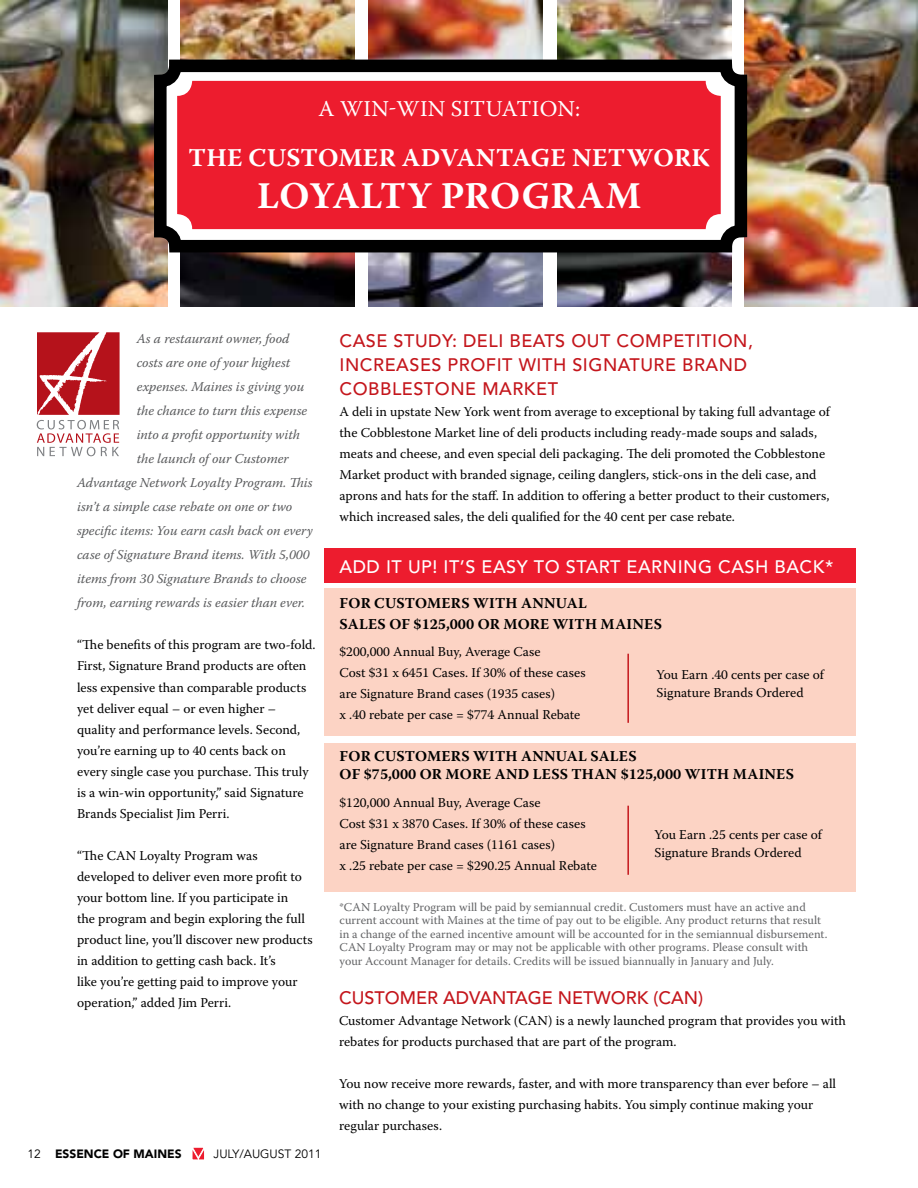
<style>
.page{position:relative;width:918px;height:1188px;background:#fff}
.page>*{position:absolute;margin:0;border:0;box-sizing:border-box;transform-origin:0 0}
.t1{font:700 37.5px "Warnock Pro";letter-spacing:.025em;color:#fff}
.t2{font:700 25.5px "Warnock Pro";letter-spacing:.01em;color:#fff}
.t3{font:22.5px "Warnock Pro";letter-spacing:.02em;color:#fff}
.t4{font:500 18px "Avenir";letter-spacing:.03em;color:#c4161c}
.t5{font:500 18px "Avenir";letter-spacing:.03em;color:#fff}
.t6{font:500 18px "Avenir";color:#c4161c}
.t7{font:700 15px/21px "Warnock Pro";letter-spacing:.01em;color:#000}
.t8{font:13.5px/21px "Warnock Pro";color:#000}
.t9{font:italic 13.5px "Warnock Pro";color:#58595b}
.t10{font:12px/13.5px "Warnock Pro";color:#636466}
.t11{font:900 12px "Avenir";color:#000}
.t12{font:12px "Avenir";color:#000}
.s1{font-weight:400}
</style>
<div class="page">
<svg style="left:192px;top:1147px;width:12px;height:13px"></svg>
<div style="left:324px;top:743px;width:531px;height:147px;background:#fcd3c4"></div>
<div style="left:324px;top:589px;width:531px;height:147px;background:#fcd3c4"></div>
<div style="left:324px;top:548px;width:531px;height:35px;background:#ed1c2e"></div>
<img style="left:0;top:0;width:167px;height:306px">
<img style="left:181px;top:0;width:174px;height:306px">
<img style="left:368px;top:0;width:174px;height:306px">
<img style="left:557px;top:0;width:174px;height:306px">
<img style="left:745px;top:0;width:173px;height:306px">
<div style="left:160px;top:66px;width:581px;height:180px;background:#fff;border-radius:15px"></div>
<div style="left:154px;top:60px;width:593px;height:192px;border:13px solid #000;border-radius:15px"></div>
<div style="left:177px;top:81px;width:544px;height:148px;background:#ed1c2e;border-radius:15px"></div>
<hr style="left:627px;top:654px;width:2px;height:69px;background:#c4161c">
<hr style="left:627px;top:806px;width:2px;height:69px;background:#c4161c">
<svg style="left:37px;top:332px;width:83px;height:124px"></svg>
<h3 class="t3" style="left:319px;top:95px;width:159px">A Win-Win Situatio</h3>
<h3 class="t3" style="left:558px;top:95px;width:24px">n:</h3>
<h2 class="t2" style="left:189px;top:142px;width:523px">THE CUSTOMER ADVANTAGE NETWORK</h2>
<h1 class="t1" style="left:257px;top:173px;width:386px">LOYALTY PROGRAM</h1>
<p class="t9" style="left:137px;top:331px;width:154px">As a restaurant owner, food</p>
<p class="t9" style="left:137px;top:355px;width:155px">costs are one of your highest</p>
<p class="t9" style="left:137px;top:379px;width:169px">expenses. Maines is giving you</p>
<p class="t9" style="left:137px;top:403px;width:172px">the chance to turn this expense</p>
<p class="t9" style="left:137px;top:427px;width:165px">into a profit opportunity with</p>
<p class="t9" style="left:137px;top:451px;width:153px">the launch of our Customer</p>
<p class="t9" style="left:77px;top:475px;width:237px">Advantage Network Loyalty Program. This</p>
<p class="t9" style="left:77px;top:499px;width:217px">isn’t a simple case rebate on one or two</p>
<p class="t9" style="left:77px;top:523px;width:237px">specific items: You earn cash back on every</p>
<p class="t9" style="left:77px;top:547px;width:234px">case of Signature Brand items. With 5,000</p>
<p class="t9" style="left:77px;top:571px;width:231px">items from 30 Signature Brands to choose</p>
<p class="t9" style="left:77px;top:595px;width:230px">from, earning rewards is easier than ever.</p>
<p class="t8" style="left:77px;top:634px;width:240px">“The benefits of this program are two-fold.<br>First, Signature Brand products are often less expensive than comparable products yet deliver equal – or even higher – quality and performance levels. Second, you’re earning up to 40 cents back on every single case you purchase. This truly is a win-win opportunity,” said Signature Brands Specialist Jim Perri.</p>
<p class="t8" style="left:77px;top:844px;width:237px">“The CAN Loyalty Program was developed to deliver even more profit to your bottom line. If you participate in<br>the program and begin exploring the full product line, you’ll discover new products in addition to getting cash back. It’s<br>like you’re getting paid to improve your operation,” added Jim Perri.</p>
<p class="t11" style="left:27px;top:1146px;width:156px"><span class="s1">12</span> ESSENCE OF MAINES</p>
<p class="t12" style="left:214px;top:1147px;width:109px">JULY/AUGUST 2011</p>
<h3 class="t4" style="left:340px;top:331px;width:134px">CASE STU DY: DELI</h3>
<h3 class="t4" style="left:509px;top:331px;width:133px">BEATS OUT COMPETITIO</h3>
<h3 class="t4" style="left:733px;top:331px;width:21px">N,</h3>
<h3 class="t4" style="left:340px;top:355px;width:33px">INCRE</h3>
<h3 class="t4" style="left:396px;top:355px;width:25px">ASES</h3>
<h3 class="t4" style="left:448px;top:355px;width:84px">PROFIT WITH</h3>
<h3 class="t4" style="left:572px;top:355px;width:70px">SIG NATURE</h3>
<h3 class="t4" style="left:682px;top:355px;width:66px">BRAND</h3>
<h3 class="t4" style="left:340px;top:379px;width:65px">COBBLESTO</h3>
<h3 class="t4" style="left:450px;top:379px;width:97px">NE MARKET</h3>
<p class="t8" style="left:340px;top:401px;width:492px">A deli in upstate New York went from average to exceptional by taking full advantage of the Cobblestone Market line of deli products including ready-made soups and salads, meats and cheese, and even special deli packaging. The deli promoted the Cobblestone Market product with branded signage, ceiling danglers, stick-ons in the deli case, and aprons and hats for the staff. In addition to offering a better product to their customers, which increased sales, the deli qualified for the 40 cent per case rebate.</p>
<h3 class="t5" style="left:340px;top:556px;width:495px">ADD IT UP! IT’S EASY TO START EARNI NG CASH BACK*</h3>
<p class="t7" style="left:340px;top:592px;width:324px">FOR CUSTOMERS WITH ANNUAL<br>SALES OF $125,000 OR MORE WITH MAINES</p>
<p class="t8" style="left:340px;top:641px;width:248px">$200,000 Annual Buy, Average Case<br>Cost $31 x 6451 Cases. If 30% of these cases are Signature Brand cases (1935 cases)<br>x .40 rebate per case = $774 Annual Rebate</p>
<p class="t7" style="left:340px;top:747px;width:456px;line-height:18px">FOR CUSTOMERS WITH ANNUAL SALES<br>OF $75,000 OR MORE AND LESS THAN $125,000 WITH MAINES</p>
<p class="t8" style="left:340px;top:792px;width:259px">$120,000 Annual Buy, Average Case<br>Cost $31 x 3870 Cases. If 30% of these cases are Signature Brand cases (1161 cases)<br>x .25 rebate per case = $290.25 Annual Rebate</p>
<p class="t10" style="left:340px;top:900px;width:489px">*CAN Loyalty Program will be paid by semiannual credit. Customers must have an active and current account with Maines at the time of pay out to be eligible. Any product returns that result in a change of the earned incentive amount will be accounted for in the semiannual disbursement.<br>CAN Loyalty Program may or may not be applicable with other programs. Please consult with your Account Manager for details. Credits will be issued biannually in January and July.</p>
<p class="t8" style="left:657px;top:666px;width:169px;line-height:18px">You Earn .40 cents per case of<br>Signature Brands Ordered</p>
<p class="t8" style="left:654px;top:825px;width:169px;line-height:18px">You Earn .25 cents per case of<br>Signature Brands Ordered</p>
<h3 class="t4" style="left:339px;top:988px;width:26px">CUSTOMER</h3>
<h3 class="t6" style="left:443px;top:988px;width:129px">ADVANTAGE NETWOR</h3>
<h3 class="t4" style="left:637px;top:988px;width:68px">K (CAN )</h3>
<p class="t8" style="left:339px;top:1010px;width:508px">Customer Advantage Network (CAN) is a newly launched program that provides you with rebates for products purchased that are part of the program.</p>
<p class="t8" style="left:339px;top:1073px;width:499px">You now receive more rewards, faster, and with more transparency than ever before – all with no change to your existing purchasing habits. You simply continue making your regular purchases.</p>
</div>
